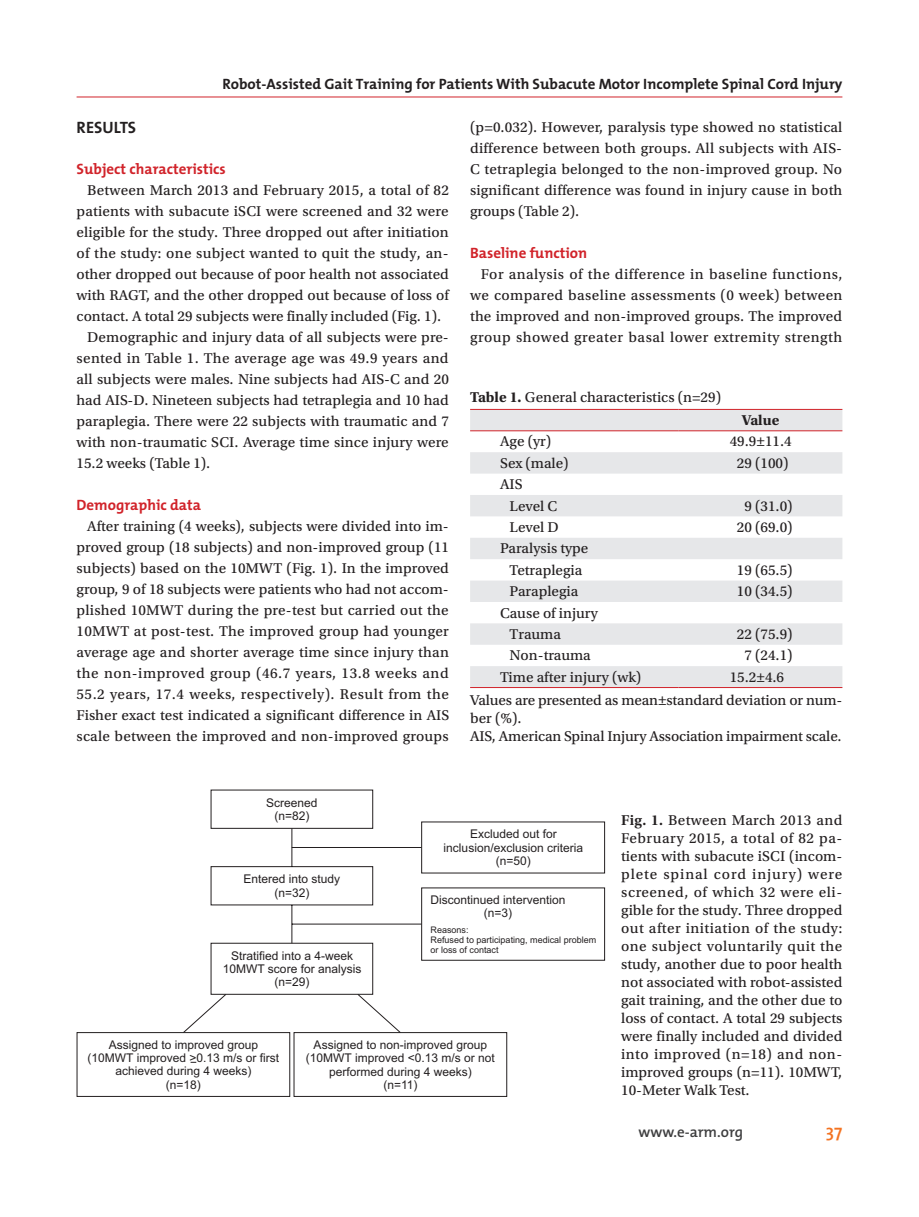
<style>
.page{position:relative;width:919px;height:1217px;background:#fff}
.page>*{position:absolute;margin:0;border:0;box-sizing:border-box;transform-origin:0 0}
.t1{font:600 18px "The Mix";color:#f47321}
.서론{font:700 16.5px "The Mix";color:#231f20}
.바탕글{font:15px/21px "Utopia Std Capt";letter-spacing:.005em;color:#231f20;text-align:justify}
.그림{font:15px/18px "Utopia Std Capt";color:#231f20;text-align:justify}
.표{font:15px/18px "Utopia Std Capt";letter-spacing:-.005em;color:#231f20}
.t2{font:700 15px "The Mix";color:#231f20}
._1{font:700 15px "The Mix";color:#d1232a}
.t3{font:600 15px "The Mix";color:#3e3e3f}
.표1라인{font:700 15px "Utopia Std";color:#231f20}
.t4{font:12px/13.4px "Arial";color:#231f20;text-align:center}
.t5{font:9px/10.1px "Arial";color:#231f20}
.s1{font-family:"Utopia Std";font-weight:700}
.s2{font-family:"Utopia Std";font-weight:600}
</style>
<div class="page">
<hr style="left:77px;top:97px;width:765px;height:1px;background:#d1232a">
<svg style="left:210px;top:789px;width:163px;height:38px"></svg>
<svg style="left:77px;top:1032px;width:430px;height:64px"></svg>
<svg style="left:182px;top:827px;width:240px;height:235px"></svg>
<svg style="left:470px;top:410px;width:372px;height:277px;fill:#e6e7e9"></svg>
<hr style="left:470px;top:409px;width:208px;height:1px;background:#d1232a">
<hr style="left:678px;top:409px;width:164px;height:1px;background:#d1232a">
<hr style="left:470px;top:430px;width:208px;height:1px;background:#d1232a">
<hr style="left:678px;top:430px;width:164px;height:1px;background:#d1232a">
<hr style="left:470px;top:687px;width:208px;height:1px;background:#d1232a">
<hr style="left:678px;top:687px;width:164px;height:1px;background:#d1232a">
<p class="t2" style="left:222px;top:71px;width:621px">Robot-Assisted Gait Training for Patients With Subacute Motor Incomplete Spinal Cord Injury</p>
<p class="서론" style="left:77px;top:113px;width:61px">RESULTS</p>
<p class="_1" style="left:77px;top:156px;width:151px">Subject characteristics</p>
<p class="바탕글" style="left:77px;top:179px;width:374px;text-indent:11px">Between March 2013 and February 2015, a total of 82 patients with subacute iSCI were screened and 32 were eligible for the study. Three dropped out after initiation of the study: one subject wanted to quit the study, an&shy;other dropped out because of poor health not associated with RAGT, and the other dropped out because of loss of contact. A total 29 subjects were finally included (Fig. 1).</p>
<p class="바탕글" style="left:77px;top:326px;width:374px;text-indent:11px">Demographic and injury data of all subjects were pre&shy;sented in Table 1. The average age was 49.9 years and all subjects were males. Nine subjects had AIS-C and 20 had AIS-D. Nineteen subjects had tetraplegia and 10 had paraplegia. There were 22 subjects with traumatic and 7 with non-traumatic SCI. Average time since injury were 15.2 weeks (Table 1).</p>
<p class="_1" style="left:77px;top:492px;width:126px">Demographic data</p>
<p class="바탕글" style="left:77px;top:515px;width:374px;text-indent:11px">After training (4 weeks), subjects were divided into im&shy;proved group (18 subjects) and non-improved group (11 subjects) based on the 10MWT (Fig. 1). In the improved group, 9 of 18 subjects were patients who had not accom&shy;plished 10MWT during the pre-test but carried out the 10MWT at post-test. The improved group had younger average age and shorter average time since injury than the non-improved group (46.7 years, 13.8 weeks and 55.2 years, 17.4 weeks, respectively). Result from the Fisher exact test indicated a significant difference in AIS scale between the improved and non-improved groups</p>
<p class="바탕글" style="left:470px;top:116px;width:374px">(p=0.032). However, paralysis type showed no statistical difference between both groups. All subjects with AIS-C tetraplegia belonged to the non-improved group. No significant difference was found in injury cause in both groups (Table 2).</p>
<p class="_1" style="left:470px;top:240px;width:119px">Baseline function</p>
<p class="바탕글" style="left:470px;top:263px;width:374px;text-indent:11px">For analysis of the difference in baseline functions, we compared baseline assessments (0 week) between the improved and non-improved groups. The improved group showed greater basal lower extremity strength</p>
<p class="표" style="left:470px;top:388px;width:252px"><span class="s1">Table 1.</span> General characteristics (n=29)</p>
<p class="표1라인" style="left:741px;top:411px;width:39px">Value</p>
<p class="표" style="left:500px;top:433px;width:53px">Age (yr)</p>
<p class="표" style="left:729px;top:433px;width:63px">49.9±11.4</p>
<p class="표" style="left:500px;top:454px;width:70px">Sex (male)</p>
<p class="표" style="left:736px;top:454px;width:53px">29 (100)</p>
<p class="표" style="left:500px;top:475px;width:24px">AIS</p>
<p class="표" style="left:509px;top:497px;width:49px">Level C</p>
<p class="표" style="left:744px;top:497px;width:50px">9 (31.0)</p>
<p class="표" style="left:509px;top:518px;width:51px">Level D</p>
<p class="표" style="left:736px;top:518px;width:57px">20 (69.0)</p>
<p class="표" style="left:500px;top:539px;width:90px">Paralysis type</p>
<p class="표" style="left:509px;top:561px;width:74px">Tetraplegia</p>
<p class="표" style="left:736px;top:561px;width:57px">19 (65.5)</p>
<p class="표" style="left:509px;top:582px;width:70px">Paraplegia</p>
<p class="표" style="left:736px;top:582px;width:57px">10 (34.5)</p>
<p class="표" style="left:500px;top:604px;width:99px">Cause of injury</p>
<p class="표" style="left:509px;top:625px;width:53px">Trauma</p>
<p class="표" style="left:736px;top:625px;width:57px">22 (75.9)</p>
<p class="표" style="left:509px;top:646px;width:83px">Non-trauma</p>
<p class="표" style="left:744px;top:646px;width:50px">7 (24.1)</p>
<p class="표" style="left:500px;top:668px;width:143px">Time after injury (wk)</p>
<p class="표" style="left:729px;top:668px;width:56px">15.2±4.6</p>
<p class="표" style="left:470px;top:691px;width:371px">Values are presented as mean±standard deviation or num&shy;ber (%).</p>
<p class="표" style="left:470px;top:727px;width:373px">AIS, American Spinal Injury Association impairment scale.</p>
<p class="t4" style="left:266px;top:796px;width:53px">Screened (n=82)</p>
<p class="t4" style="left:243px;top:873px;width:98px">Entered into study (n=32)</p>
<p class="t4" style="left:223px;top:949px;width:140px">Stratified into a 4-week<br>10MWT score for analysis (n=29)</p>
<p class="t4" style="left:443px;top:828px;width:141px">Excluded out for inclusion/exclusion criteria (n=50)</p>
<p class="t4" style="left:430px;top:893px;width:136px">Discontinued intervention (n=3)</p>
<p class="t5" style="left:430px;top:925px;width:167px">Reasons:<br>Refused to participating, medical problem or loss of contact</p>
<p class="t4" style="left:88px;top:1038px;width:193px">Assigned to improved group (10MWT improved &gt;0.13 m/s or first achieved during 4 weeks)<br>(n=18)</p>
<p class="t4" style="left:306px;top:1038px;width:190px">Assigned to non-improved group (10MWT improved &lt;0.13 m/s or not performed during 4 weeks)<br>(n=11)</p>
<p class="그림" style="left:621px;top:811px;width:223px"><span class="s2">Fig. 1.</span> Between March 2013 and February 2015, a total of 82 pa&shy;tients with subacute iSCI (incom&shy;plete spinal cord injury) were screened, of which 32 were eli&shy;gible for the study. Three dropped out after initiation of the study: one subject voluntarily quit the study, another due to poor health not associated with robot-assisted gait training, and the other due to loss of contact. A total 29 subjects were finally included and divided into improved (n=18) and non&shy;improved groups (n=11). 10MWT, 10-Meter Walk Test.</p>
<p class="t3" style="left:638px;top:1118px;width:106px">www.e-arm.org</p>
<p class="t1" style="left:825px;top:1115px;width:18px">37</p>
</div>
